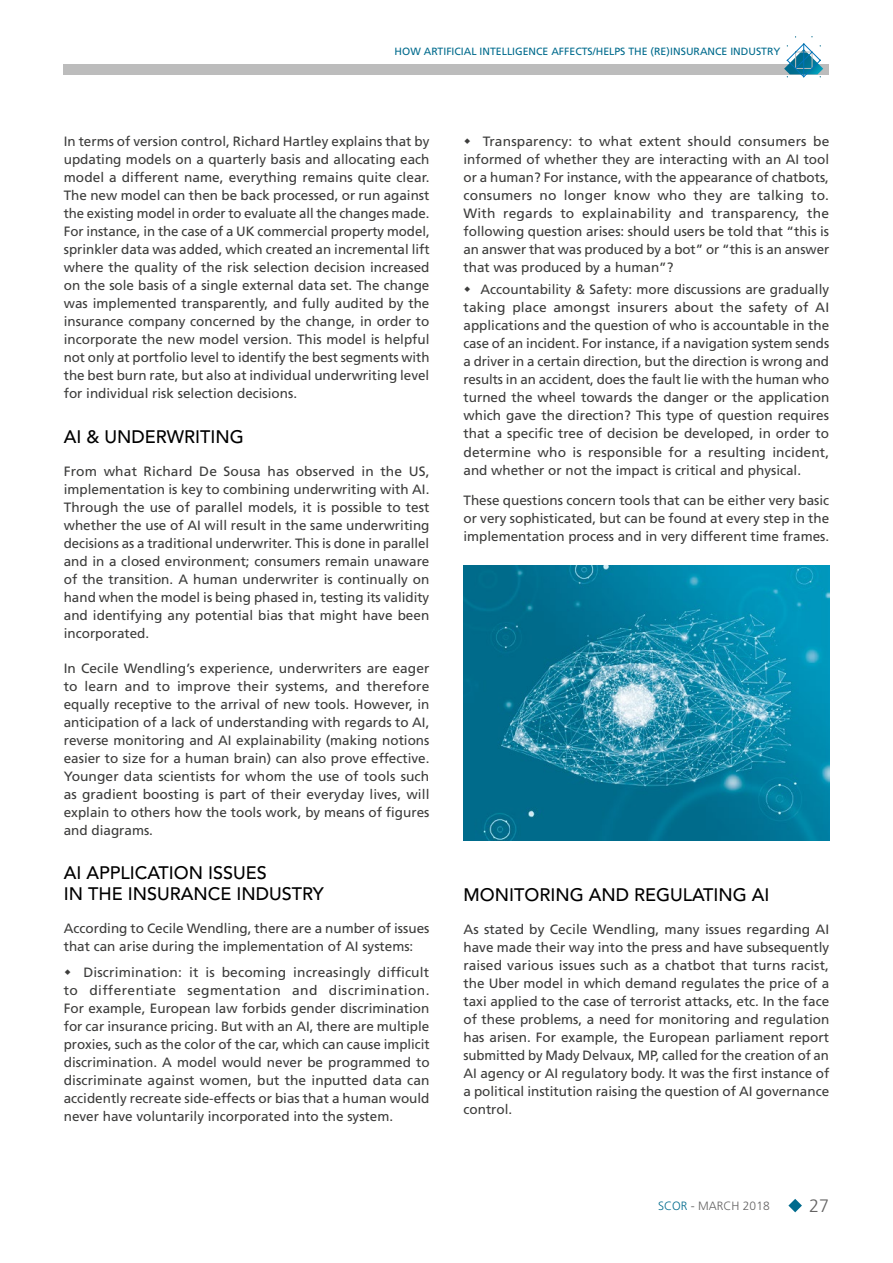
<style>
.page{position:relative;width:893px;height:1263px;background:#fff}
.page>*{position:absolute;margin:0;border:0;box-sizing:border-box;transform-origin:0 0}
.t1{font:500 18px/21px "Avenir LT Std";color:#000}
.t2{font:300 18px "Frutiger LT Std";color:#646363}
.t3{font:13.5px/18px "Frutiger LT Std";color:#3c3c3b;text-align:justify}
.t4{font:300 12px "Frutiger LT Std";color:#646363}
.t5{font:10.5px "Frutiger LT Std";color:#006b8d}
.s1{color:#006b8d}
</style>
<div class="page">
<svg style="left:788px;top:1199px;width:14px;height:13px"></svg>
<div style="left:64px;top:64px;width:765px;height:10px;background:#bcbcbc"></div>
<svg style="left:784px;top:36px;width:39px;height:41px"></svg>
<img style="left:463px;top:566px;width:366px;height:275px">
<p class="t5" style="left:395px;top:45px;width:387px">HOW ARTIFICIAL INTELLIGENCE AFFECTS/HELPS THE (RE)INSURANCE INDUSTRY</p>
<p class="t3" style="left:64px;top:133px;width:367px">In terms of version control, Richard Hartley explains that by updating models on a quarterly basis and allocating each model a different name, everything remains quite clear.<br>The new model can then be back processed, or run against the existing model in order to evaluate all the changes made.<br>For instance, in the case of a UK commercial property model, sprinkler data was added, which created an incremental lift where the quality of the risk selection decision increased on the sole basis of a single external data set. The change was implemented transparently, and fully audited by the insurance company concerned by the change, in order to incorporate the new model version. This model is helpful not only at portfolio level to identify the best segments with the best burn rate, but also at individual underwriting level for individual risk selection decisions.</p>
<h1 class="t1" style="left:64px;top:426px;width:181px">AI &amp; UNDERWRITING</h1>
<p class="t3" style="left:64px;top:462px;width:367px">From what Richard De Sousa has observed in the US, implementation is key to combining underwriting with AI.<br>Through the use of parallel models, it is possible to test whether the use of AI will result in the same underwriting decisions as a traditional underwriter. This is done in parallel and in a closed environment; consumers remain unaware of the transition. A human underwriter is continually on hand when the model is being phased in, testing its validity and identifying any potential bias that might have been incorporated.</p>
<p class="t3" style="left:64px;top:659px;width:367px">In Cecile Wendling’s experience, underwriters are eager to learn and to improve their systems, and therefore equally receptive to the arrival of new tools. However, in anticipation of a lack of understanding with regards to AI, reverse monitoring and AI explainability (making notions easier to size for a human brain) can also prove effective.<br>Younger data scientists for whom the use of tools such as gradient boosting is part of their everyday lives, will explain to others how the tools work, by means of figures and diagrams.</p>
<h1 class="t1" style="left:64px;top:863px;width:262px">AI APPLICATION ISSUES<br>IN THE INSURANCE INDUSTRY</h1>
<p class="t3" style="left:64px;top:919px;width:367px">According to Cecile Wendling, there are a number of issues that can arise during the implementation of AI systems:</p>
<p class="t3" style="left:64px;top:964px;width:367px;text-indent:20px">Discrimination: it is becoming increasingly difficult to differentiate segmentation and discrimination.<br>For example, European law forbids gender discrimination for car insurance pricing. But with an AI, there are multiple proxies, such as the color of the car, which can cause implicit discrimination. A model would never be programmed to discriminate against women, but the inputted data can accidently recreate side-effects or bias that a human would never have voluntarily incorporated into the system.</p>
<p class="t3" style="left:463px;top:133px;width:367px;text-indent:19px">Transparency: to what extent should consumers be informed of whether they are interacting with an AI tool or a human? For instance, with the appearance of chatbots, consumers no longer know who they are talking to.<br>With regards to explainability and transparency, the following question arises: should users be told that “this is an answer that was produced by a bot” or “this is an answer that was produced by a human”?</p>
<p class="t3" style="left:463px;top:281px;width:367px;text-indent:17px">Accountability &amp; Safety: more discussions are gradually taking place amongst insurers about the safety of AI applications and the question of who is accountable in the case of an incident. For instance, if a navigation system sends a driver in a certain direction, but the direction is wrong and results in an accident, does the fault lie with the human who turned the wheel towards the danger or the application which gave the direction? This type of question requires that a specific tree of decision be developed, in order to determine who is responsible for a resulting incident, and whether or not the impact is critical and physical.</p>
<p class="t3" style="left:463px;top:492px;width:367px">These questions concern tools that can be either very basic or very sophisticated, but can be found at every step in the implementation process and in very different time frames.</p>
<h1 class="t1" style="left:463px;top:884px;width:307px">MONITORING AND REGULATING AI</h1>
<p class="t3" style="left:463px;top:920px;width:367px">As stated by Cecile Wendling, many issues regarding AI have made their way into the press and have subsequently raised various issues such as a chatbot that turns racist, the Uber model in which demand regulates the price of a taxi applied to the case of terrorist attacks, etc. In the face of these problems, a need for monitoring and regulation has arisen. For example, the European parliament report submitted by Mady Delvaux, MP, called for the creation of an AI agency or AI regulatory body. It was the first instance of a political institution raising the question of AI governance control.</p>
<p class="t4" style="left:658px;top:1199px;width:113px"><span class="s1">SCOR</span> - MARCH 2018</p>
<h1 class="t2" style="left:809px;top:1196px;width:22px">27</h1>
</div>
